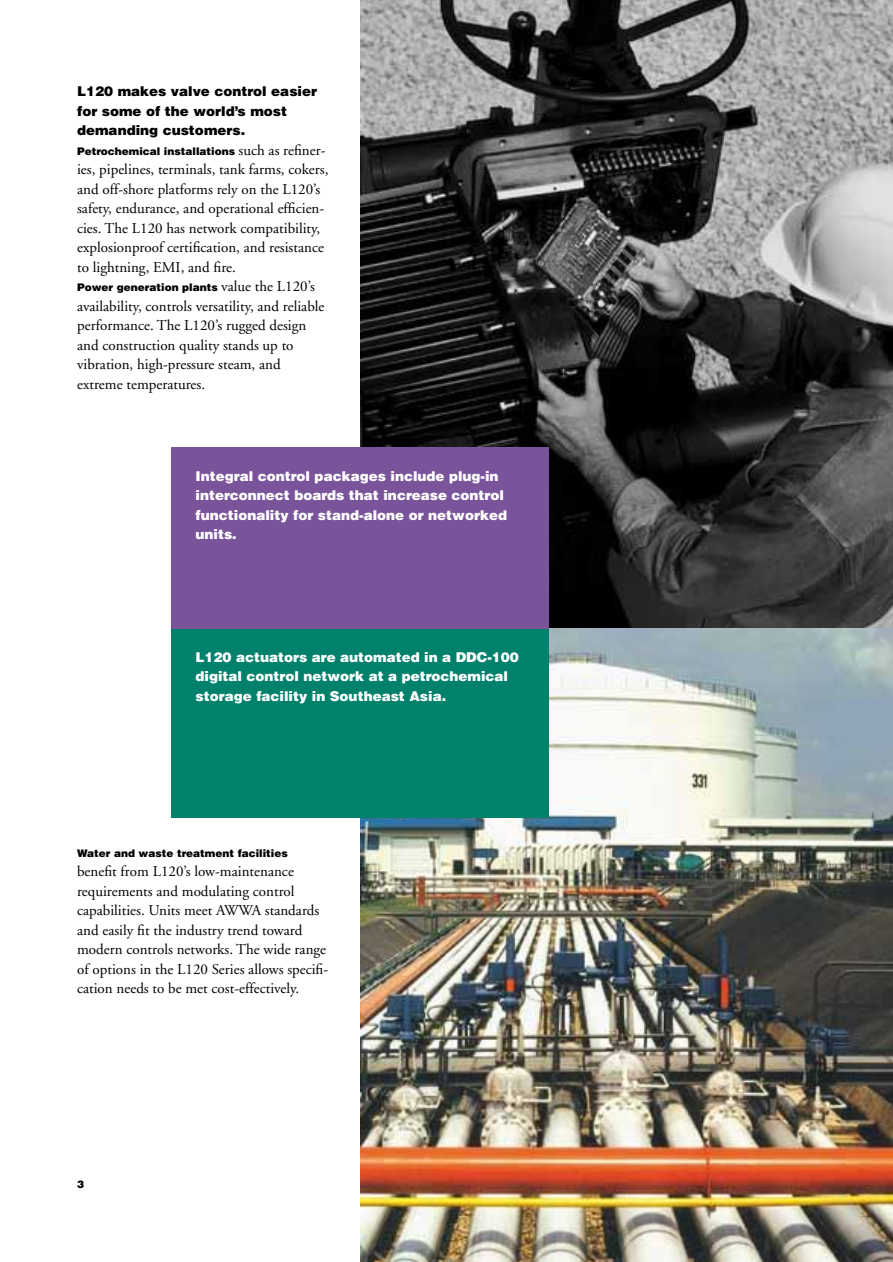
<style>
.page{position:relative;width:893px;height:1262px;background:#fff}
.page>*{position:absolute;margin:0;border:0;box-sizing:border-box;transform-origin:0 0}
.t1{font:15px/19.5px "Adobe Garamond";color:#000}
.t2{font:900 13.5px/19.5px "Helvetica";color:#fff}
.t3{font:900 13.5px/19.5px "Helvetica";color:#000}
.t4{font:900 10.5px "Helvetica";color:#000}
.s1{font-family:"Adobe Garamond";font-weight:400;font-size:15px}
</style>
<div class="page">
<img style="left:360px;top:0;width:532px;height:628px">
<img style="left:360px;top:628px;width:532px;height:634px">
<div style="left:171px;top:628px;width:378px;height:189px;background:#00816c"></div>
<div style="left:171px;top:447px;width:378px;height:181px;background:#7a549b"></div>
<p class="t3" style="left:77px;top:83px;width:241px">L120 makes valve control easier for some of the world’s most demanding customers.</p>
<p class="t4" style="left:77px;top:147px;width:250px">Petrochemical installations <span class="s1">such as refiner-</span></p>
<p class="t1" style="left:77px;top:161px;width:253px">ies, pipelines, terminals, tank farms, cokers, and off-shore platforms rely on the L120’s safety, endurance, and operational efficien&shy;cies. The L120 has network compatibility, explosionproof certification, and resistance to lightning, EMI, and fire.</p>
<p class="t4" style="left:77px;top:283px;width:239px">Power generation plants <span class="s1">value the L120’s</span></p>
<p class="t1" style="left:77px;top:297px;width:249px">availability, controls versatility, and reliable performance. The L120’s rugged design and construction quality stands up to vibration, high-pressure steam, and extreme temperatures.</p>
<p class="t2" style="left:195px;top:467px;width:313px">Integral control packages include plug-in interconnect boards that increase control functionality for stand-alone or networked units.</p>
<p class="t2" style="left:195px;top:648px;width:324px">L120 actuators are automated in a DDC-100 digital control network at a petrochemical storage facility in Southeast Asia.</p>
<p class="t4" style="left:77px;top:849px;width:212px">Water and waste treatment facilities</p>
<p class="t1" style="left:77px;top:863px;width:252px">benefit from L120’s low-maintenance requirements and modulating control capabilities. Units meet AWWA standards and easily fit the industry trend toward modern controls networks. The wide range of options in the L120 Series allows specifi&shy;cation needs to be met cost-effectively.</p>
<p class="t4" style="left:77px;top:1180px;width:9px">3</p>
</div>
